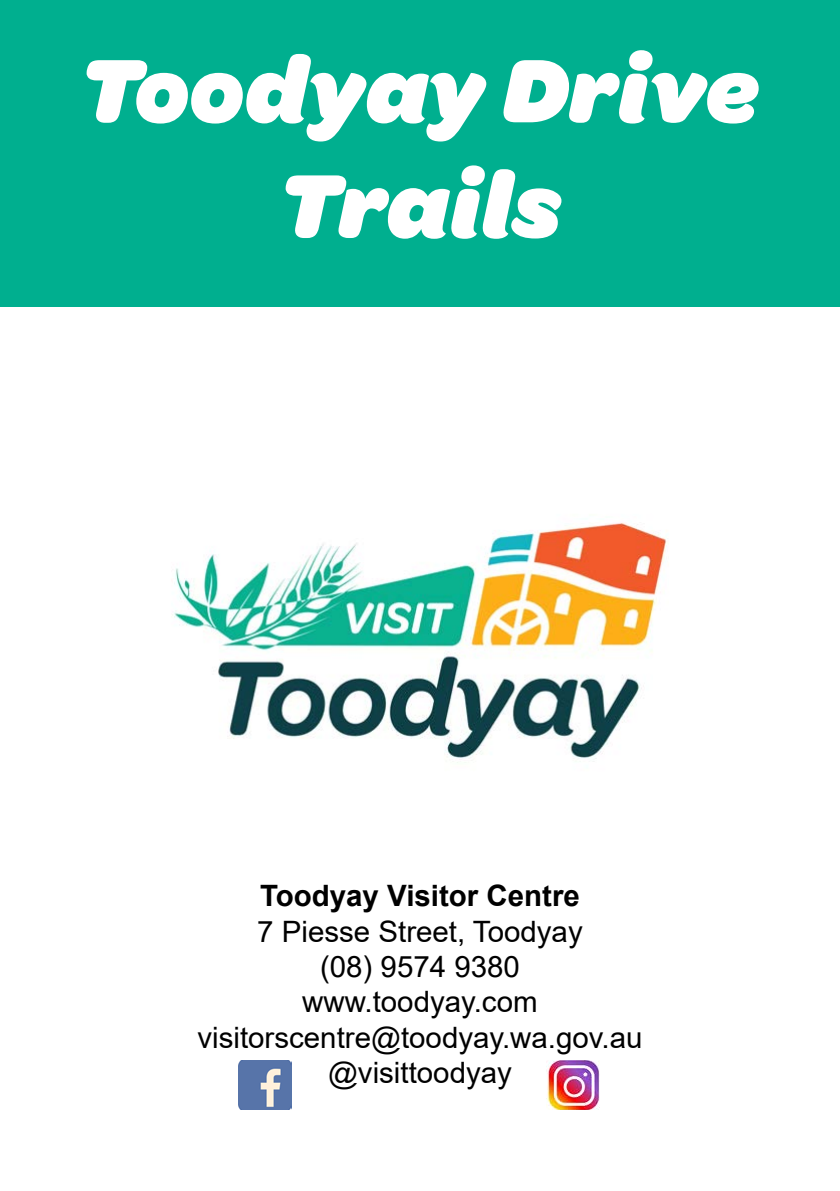
<style>
.page{position:relative;width:840px;height:1191px;background:#fff}
.page>*{position:absolute;margin:0;border:0;box-sizing:border-box;transform-origin:0 0}
.t1{font:italic 900 96px/115.2px "Omnes";color:#fff;text-align:center}
.t2{font:29.4px/35.4px "Arial";color:#000;text-align:center}
.t3{font:700 29.4px "Arial";color:#000}
</style>
<div class="page">
<img style="left:174px;top:522px;width:494px;height:241px">
<img style="left:238px;top:1060px;width:53px;height:50px">
<img style="left:546px;top:1060px;width:53px;height:50px">
<div style="left:0;top:0;width:839px;height:306px;background:#00af8f"></div>
<h1 class="t1" style="left:81px;top:24px;width:679px">Toodyay Drive<br>Trails</h1>
<p class="t3" style="left:260px;top:875px;width:321px">Toodyay Visitor Centre</p>
<p class="t2" style="left:197px;top:913px;width:446px">7 Piesse Street, Toodyay<br>(08) 9574 9380<br>www.toodyay.com visitorscentre@toodyay.wa.gov.au @visittoodyay</p>
</div>
